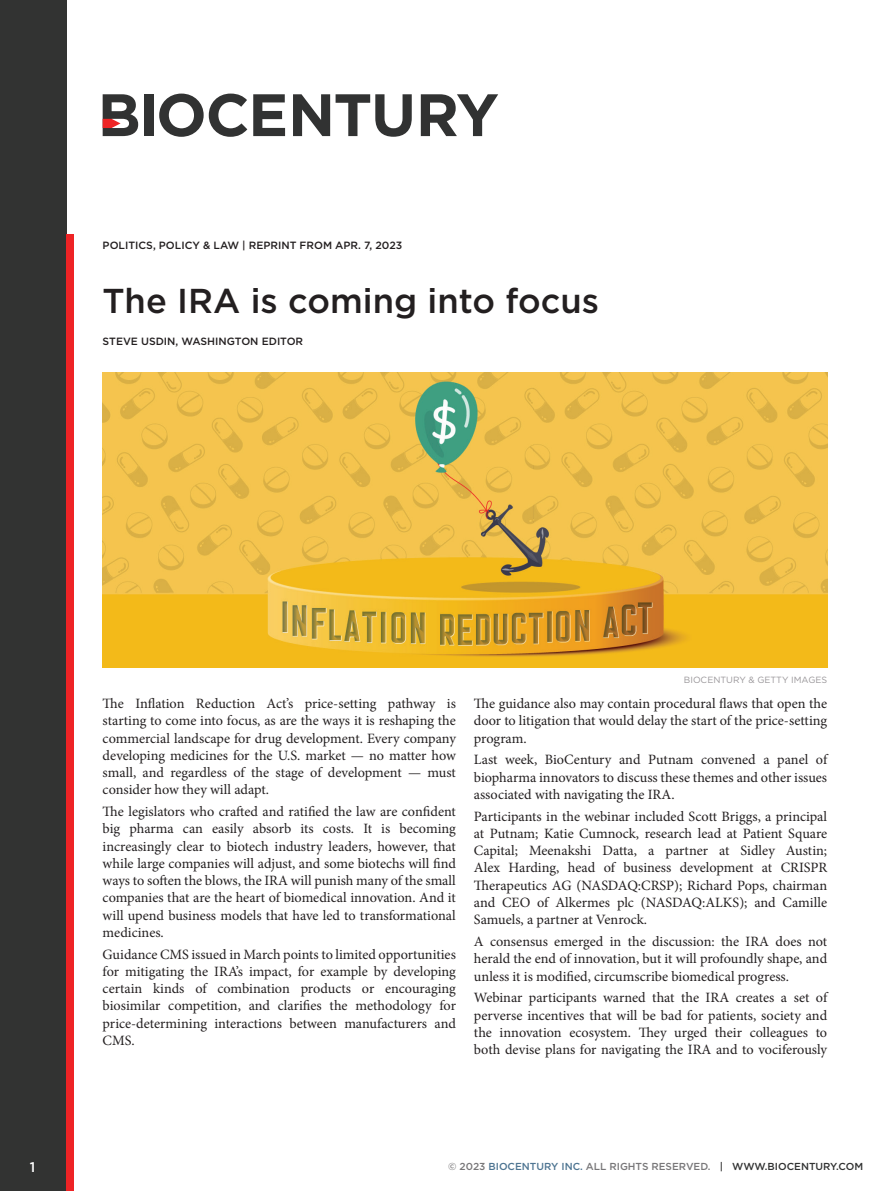
<style>
.page{position:relative;width:893px;height:1191px;background:#fff}
.page>*{position:absolute;margin:0;border:0;box-sizing:border-box;transform-origin:0 0}
.t1{font:500 34.5px "Gotham";color:#231f20}
.t2{font:14.25px/17.2px "Minion Pro";color:#231f20;text-align:justify}
.t3{font:500 13.95px "Gotham";color:#fff}
.t4{font:500 10.5px "Gotham";color:#231f20}
.t5{font:500 10.2px "Gotham";color:#787779}
.t6{font:9px "Gotham";color:#999699}
.s1{color:#4e7592}
.s2{color:#313232}
</style>
<div class="page">
<div style="left:144px;top:94px;width:9px;height:42px;background:#313232"></div>
<svg style="left:159px;top:94px;width:88px;height:43px"></svg>
<svg style="left:253px;top:94px;width:32px;height:42px"></svg>
<svg style="left:293px;top:94px;width:37px;height:42px"></svg>
<svg style="left:336px;top:94px;width:76px;height:43px"></svg>
<svg style="left:421px;top:94px;width:77px;height:42px"></svg>
<svg style="left:103px;top:94px;width:35px;height:42px"></svg>
<div style="left:0;top:0;width:67px;height:1191px;background:#323332"></div>
<div style="left:67px;top:234px;width:7px;height:957px;background:#ee2325"></div>
<img style="left:103px;top:373px;width:724px;height:295px">
<p class="t4" style="left:103px;top:239px;width:301px">POLITICS, POLICY &amp; LAW | REPRINT FROM APR. 7, 2023</p>
<h1 class="t1" style="left:103px;top:278px;width:498px">The IRA is coming into focus</h1>
<p class="t4" style="left:103px;top:334px;width:202px">STEVE USDIN, WASHINGTON EDITOR</p>
<p class="t6" style="left:684px;top:674px;width:145px">BIOCENTURY &amp; GETTY IMAGES</p>
<p class="t2" style="left:103px;top:695px;width:355px">The Inflation Reduction Act’s price-setting pathway is starting to come into focus, as are the ways it is reshaping the commercial landscape for drug development. Every company developing medicines for the U.S. market — no matter how small, and regardless of the stage of development — must consider how they will adapt.</p>
<p class="t2" style="left:103px;top:803px;width:355px">The legislators who crafted and ratified the law are confident big pharma can easily absorb its costs. It is becoming increasingly clear to biotech industry leaders, however, that while large companies will adjust, and some biotechs will find ways to soften the blows, the IRA will punish many of the small companies that are the heart of biomedical innovation. And it will upend business models that have led to transformational medicines.</p>
<p class="t2" style="left:103px;top:945px;width:355px">Guidance CMS issued in March points to limited opportunities for mitigating the IRA’s impact, for example by developing certain kinds of combination products or encouraging biosimilar competition, and clarifies the methodology for price-determining interactions between manufacturers and CMS.</p>
<p class="t2" style="left:474px;top:695px;width:355px">The guidance also may contain procedural flaws that open the door to litigation that would delay the start of the price-setting program.</p>
<p class="t2" style="left:474px;top:751px;width:355px">Last week, BioCentury and Putnam convened a panel of biopharma innovators to discuss these themes and other issues associated with navigating the IRA.</p>
<p class="t2" style="left:474px;top:807px;width:355px">Participants in the webinar included Scott Briggs, a principal at Putnam; Katie Cumnock, research lead at Patient Square Capital; Meenakshi Datta, a partner at Sidley Austin; Alex Harding, head of business development at CRISPR Therapeutics AG (NASDAQ:CRSP); Richard Pops, chairman and CEO of Alkermes plc (NASDAQ:ALKS); and Camille Samuels, a partner at Venrock.</p>
<p class="t2" style="left:474px;top:933px;width:355px">A consensus emerged in the discussion: the IRA does not herald the end of innovation, but it will profoundly shape, and unless it is modified, circumscribe biomedical progress.</p>
<p class="t2" style="left:474px;top:989px;width:355px">Webinar participants warned that the IRA creates a set of perverse incentives that will be bad for patients, society and the innovation ecosystem. They urged their colleagues to both devise plans for navigating the IRA and to vociferously</p>
<p class="t3" style="left:30px;top:1157px;width:7px">1</p>
<p class="t5" style="left:448px;top:1159px;width:417px">© 2023 <span class="s1">BIOCENTURY INC.</span> ALL RIGHTS RESERVED. <span class="s2">| WWW.BIOCENTURY.COM</span></p>
</div>
